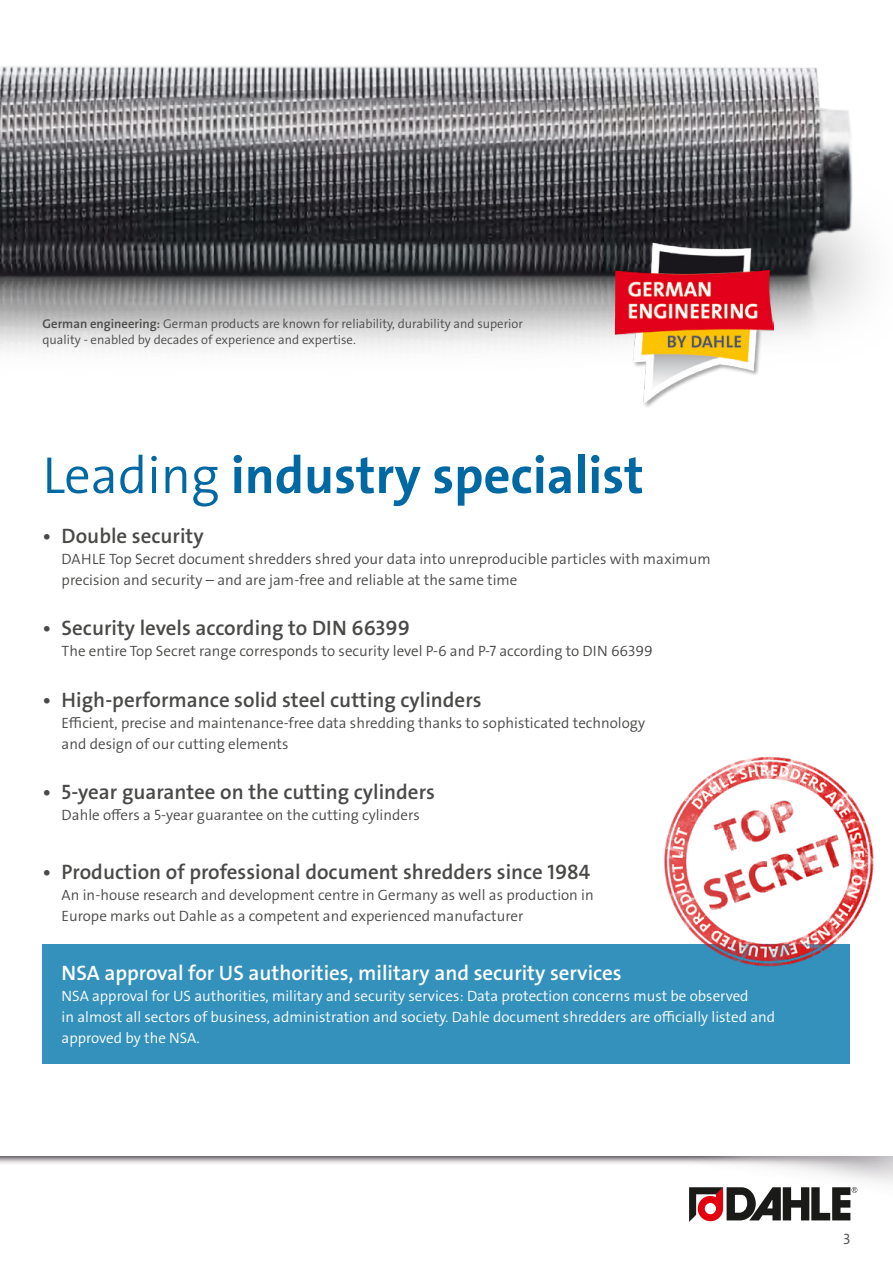
<style>
.page{position:relative;width:893px;height:1263px;background:#fff}
.page>*{position:absolute;margin:0;border:0;box-sizing:border-box;transform-origin:0 0}
.t1{font:700 52.5px "The Sans Os F";color:#0068a3}
.t2{font:600 21px "The Sans Os F";color:#494948}
.t3{font:600 21px "The Sans Os F";color:#fff}
.t4{font:300 15px/21px "The Sans Os F";color:#494948}
.t5{font:300 15px/21px "The Sans Os F";color:#fff}
.t6{font:300 12.75px/15.3px "The Sans Os F";color:#494948}
.s1{font-weight:600}
.s2{font-weight:300}
</style>
<div class="page">
<img style="left:0;top:66px;width:868px;height:284px">
<img style="left:616px;top:240px;width:157px;height:167px">
<div style="left:43px;top:944px;width:807px;height:120px;background:#3491bc"></div>
<img style="left:664px;top:757px;width:210px;height:210px">
<svg style="left:689px;top:1187px;width:168px;height:35px"></svg>
<p class="t6" style="left:43px;top:316px;width:482px"><span class="s1">German engineering:</span> German products are known for reliability, durability and superior quality - enabled by decades of experience and expertise.</p>
<h1 class="t1" style="left:43px;top:442px;width:603px"><span class="s2">Leading</span> industry specialist</h1>
<h2 class="t2" style="left:43px;top:522px;width:163px">• Double security</h2>
<p class="t4" style="left:62px;top:548px;width:651px">DAHLE Top Secret document shredders shred your data into unreproducible particles with maximum precision and security – and are jam-free and reliable at the same time</p>
<h2 class="t2" style="left:43px;top:615px;width:369px">• Security levels according to DIN 66399</h2>
<p class="t4" style="left:62px;top:641px;width:593px">The entire Top Secret range corresponds to security level P-6 and P-7 according to DIN 66399</p>
<h2 class="t2" style="left:43px;top:686px;width:441px">• High-performance solid steel cutting cylinders</h2>
<p class="t4" style="left:62px;top:712px;width:585px">Efficient, precise and maintenance-free data shredding thanks to sophisticated technology and design of our cutting elements</p>
<h2 class="t2" style="left:43px;top:778px;width:394px">• 5-year guarantee on the cutting cylinders</h2>
<p class="t4" style="left:62px;top:805px;width:360px">Dahle offers a 5-year guarantee on the cutting cylinders</p>
<h2 class="t2" style="left:43px;top:858px;width:549px">• Production of professional document shredders since 1984</h2>
<p class="t4" style="left:62px;top:884px;width:534px">An in-house research and development centre in Germany as well as production in<br>Europe marks out Dahle as a competent and experienced manufacturer</p>
<h2 class="t3" style="left:62px;top:959px;width:562px">NSA approval for US authorities, military and security services</h2>
<p class="t5" style="left:62px;top:985px;width:715px">NSA approval for US authorities, military and security services: Data protection concerns must be observed<br>in almost all sectors of business, administration and society. Dahle document shredders are officially listed and approved by the NSA.</p>
<p class="t4" style="left:843px;top:1229px;width:9px">3</p>
</div>
